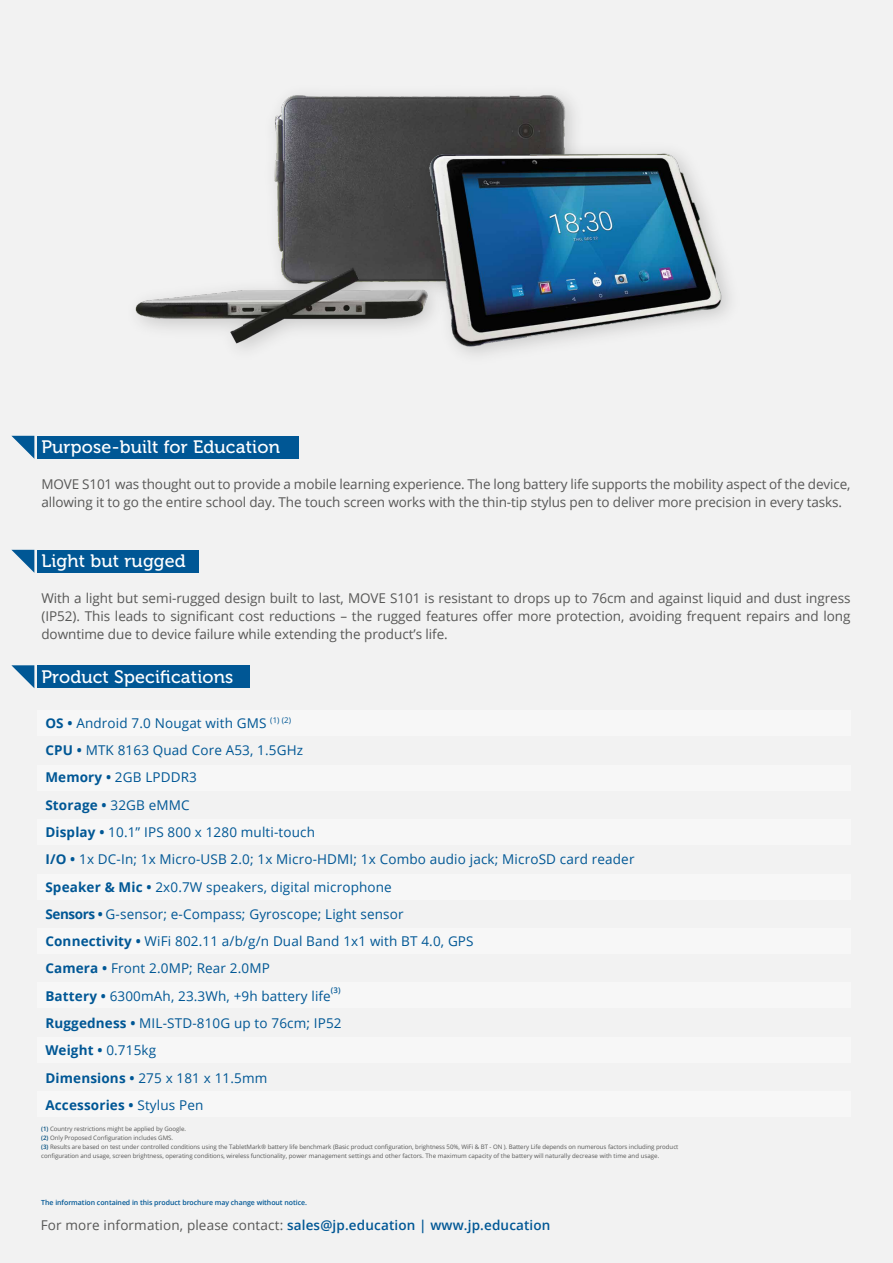
<style>
.page{position:relative;width:893px;height:1263px;background:#f2f2f2}
.page>*{position:absolute;margin:0;border:0;box-sizing:border-box;transform-origin:0 0}
.t1{font:18px "Museo 500";letter-spacing:.01em;color:#fff}
.t2{font:13.5px/27.3px "Open Sans";letter-spacing:.01em;color:#005795}
.t3{font:13.5px/18px "Open Sans";letter-spacing:-.01em;color:#575756}
.t4{font:600 13.5px "Open Sans";letter-spacing:.01em;color:#005795}
.t5{font:600 7.8px "Open Sans";color:#005795}
.t6{font:600 7.05px "Open Sans";letter-spacing:-.005em;color:#005795}
.t7{font:6.15px/9px "Open Sans";letter-spacing:-.005em;color:#575756}
.s1{font-weight:700}
.s2{font-weight:600;color:#004d7e}
.s3{font-weight:400;color:#575756}
</style>
<div class="page">
<div style="left:37px;top:665px;width:212px;height:23px;background:#005795"></div>
<div style="left:37px;top:436px;width:261px;height:23px;background:#005795"></div>
<img style="left:274px;top:94px;width:300px;height:97px">
<img style="left:405px;top:121px;width:325px;height:234px">
<img style="left:438px;top:249px;width:16px;height:106px">
<img style="left:135px;top:191px;width:303px;height:164px">
<div style="left:37px;top:710px;width:813px;height:26px;background:#f7f7f7"></div>
<div style="left:37px;top:765px;width:814px;height:25px;background:#f7f7f7"></div>
<div style="left:37px;top:819px;width:814px;height:26px;background:#f7f7f7"></div>
<div style="left:37px;top:874px;width:814px;height:25px;background:#f7f7f7"></div>
<div style="left:37px;top:928px;width:814px;height:26px;background:#f7f7f7"></div>
<div style="left:37px;top:983px;width:814px;height:25px;background:#f7f7f7"></div>
<div style="left:37px;top:1037px;width:814px;height:25px;background:#f7f7f7"></div>
<div style="left:37px;top:1092px;width:814px;height:25px;background:#f7f7f7"></div>
<div style="left:37px;top:550px;width:161px;height:23px;background:#005795"></div>
<svg style="left:11px;top:436px;width:23px;height:23px"></svg>
<svg style="left:11px;top:550px;width:23px;height:23px"></svg>
<svg style="left:11px;top:665px;width:23px;height:23px"></svg>
<h1 class="t1" style="left:41px;top:437px;width:240px">Purpose-built for Education</h1>
<p class="t3" style="left:41px;top:475px;width:811px">MOVE S101 was thought out to provide a mobile learning experience. The long battery life supports the mobility aspect of the device, allowing it to go the entire school day. The touch screen works with the thin-tip stylus pen to deliver more precision in every tasks.</p>
<h1 class="t1" style="left:41px;top:551px;width:146px">Light but rugged</h1>
<p class="t3" style="left:41px;top:589px;width:811px;text-align:justify">With a light but semi-rugged design built to last, MOVE S101 is resistant to drops up to 76cm and against liquid and dust ingress (IP52). This leads to significant cost reductions – the rugged features offer more protection, avoiding frequent repairs and long downtime due to device failure while extending the product’s life.</p>
<h1 class="t1" style="left:41px;top:667px;width:194px">Product Specifications</h1>
<p class="t2" style="left:45px;top:709px;width:591px"><span class="s1">OS •</span> Android 7.0 Nougat with GMS <sup>(1)</sup> <sup>(2)<br></sup><span class="s1">CPU •</span> MTK 8163 Quad Core A53, 1.5GHz<br><span class="s1">Memory •</span> 2GB LPDDR3<br><span class="s1">Storage •</span> 32GB eMMC<br><span class="s1">Display •</span> 10.1” IPS 800 x 1280 multi-touch<br><span class="s1">I/O •</span> 1x DC-In; 1x Micro-USB 2.0; 1x Micro-HDMI; 1x Combo audio jack; MicroSD card reader <span class="s1">Speaker &amp; Mic •</span> 2x0.7W speakers, digital microphone<br><span class="s1">Sensors •</span> G-sensor; e-Compass; Gyroscope; Light sensor<br><span class="s1">Connectivity •</span> WiFi 802.11 a/b/g/n Dual Band 1x1 with BT 4.0, GPS<br><span class="s1">Camera •</span> Front 2.0MP; Rear 2.0MP<br><span class="s1">Battery •</span> 6300mAh, 23.3Wh, +9h battery life</p>
<p class="t5" style="left:331px;top:985px;width:11px">(3)</p>
<p class="t2" style="left:45px;top:1009px;width:298px"><span class="s1">Ruggedness •</span> MIL-STD-810G up to 76cm; IP52<br><span class="s1">Weight •</span> 0.715kg<br><span class="s1">Dimensions •</span> 275 x 181 x 11.5mm<br><span class="s1">Accessories •</span> Stylus Pen</p>
<p class="t7" style="left:41px;top:1124px;width:639px"><span class="s2">(1)</span> Country restrictions might be applied by Google.<br><span class="s2">(2)</span> Only Proposed Configuration includes GMS.<br><span class="s2">(3)</span> Results are based on test under controlled conditions using the TabletMark® battery life benchmark (Basic product configuration, brightness 50%, WiFi &amp; BT - ON ). Battery Life depends on numerous factors including product configuration and usage, screen brightness, operating conditions, wireless functionality, power management settings and other factors. The maximum capacity of the battery will naturally decrease with time and usage.</p>
<p class="t6" style="left:41px;top:1198px;width:267px">The information contained in this product brochure may change without notice.</p>
<p class="t4" style="left:41px;top:1216px;width:511px"><span class="s3">For more information, please contact:</span> sales@jp.education | www.jp.education</p>
</div>
